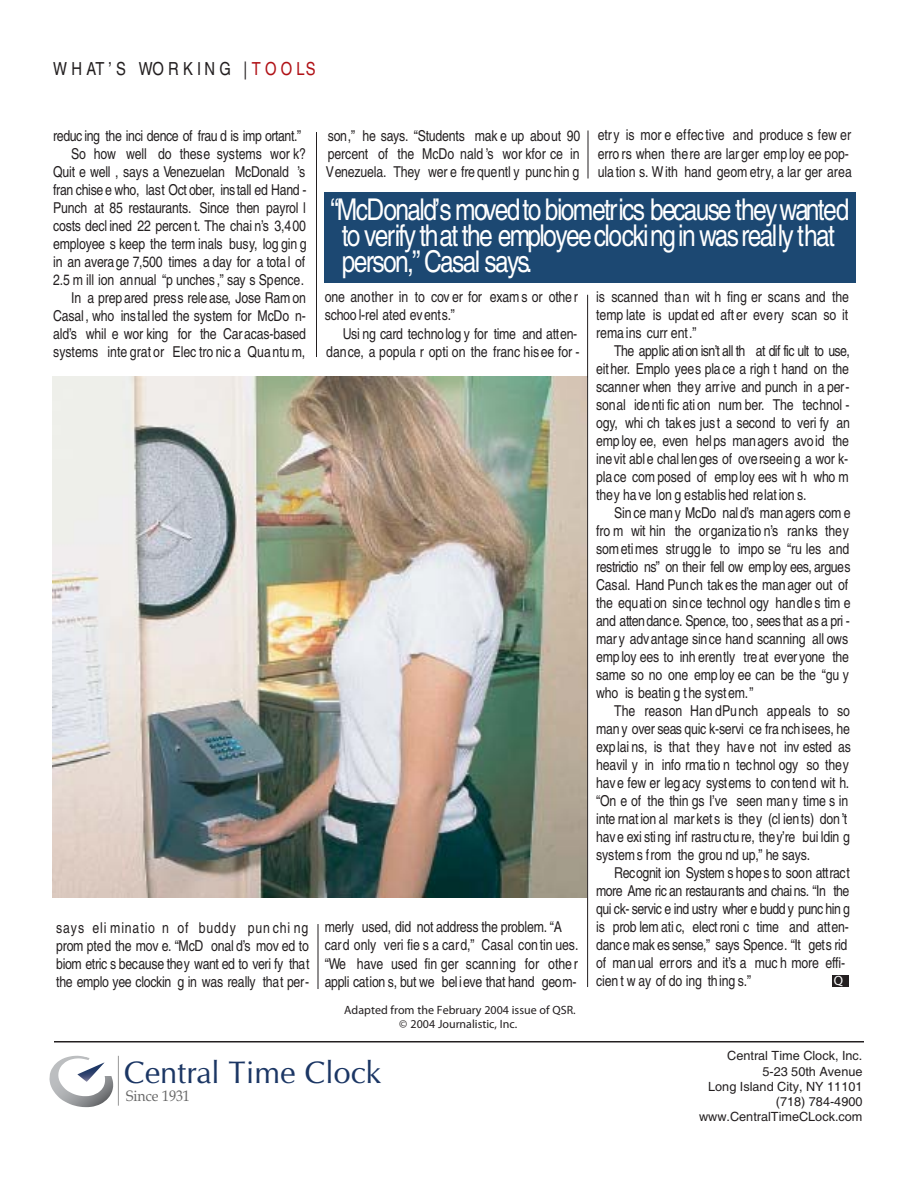
<style>
.page{position:relative;width:918px;height:1188px;background:#fff}
.page>*{position:absolute;margin:0;border:0;box-sizing:border-box;transform-origin:0 0}
.t1{font:31.2px "CG Omega";color:#1b3664}
.t2{font:condensed 30px/26.4px "Helvetica";letter-spacing:-.055em;color:#fff}
.t3{font:condensed 18px "Helvetica";letter-spacing:.24em;color:#231f20}
.t4{font:15.15px "Book Antiqua";color:#676767;scale:.92 1}
.t5{font:condensed 15px/18px "Helvetica";letter-spacing:-.015em;color:#231f20}
.t6{font:900 expanded 13.5px "Helvetica Neue";color:#fff}
.t7{font:12.6px/15.1px "Helvetica";color:#231f20;text-align:right}
.t8{font:12px/14.4px "Times";color:#231f20;text-align:center}
.s1{color:#b01116}
</style>
<div class="page">
<hr style="left:587px;top:295px;width:1px;height:692px;background:#231f20">
<hr style="left:54px;top:376px;width:534px;height:1px;background:#231f20">
<div style="left:325px;top:192px;width:531px;height:91px;background:#1c4872"></div>
<img style="left:52px;top:377px;width:535px;height:520px">
<hr style="left:318px;top:924px;width:1px;height:65px;background:#231f20">
<hr style="left:316px;top:132px;width:1px;height:225px;background:#231f20">
<hr style="left:588px;top:131px;width:1px;height:48px;background:#231f20">
<hr style="left:54px;top:1041px;width:810px;height:2px;background:#231f20">
<div style="left:833px;top:975px;width:16px;height:11px;background:#231f20"></div>
<svg style="left:50px;top:1055px;width:64px;height:52px"></svg>
<p class="t3" style="left:53px;top:62px;width:264px">WHAT’S WORKING |<span class="s1">TOOLS</span></p>
<p class="t5" style="left:53px;top:128px;width:250px">reduc ing the inci dence of frau d is imp ortant.”</p>
<p class="t5" style="left:71px;top:146px;width:236px">So how well do these systems wor k?</p>
<p class="t5" style="left:53px;top:164px;width:254px">Quit e well , says a Venezuelan McDonald ’s</p>
<p class="t5" style="left:53px;top:182px;width:255px">fran chise e who, last Oct ober, install ed Hand -</p>
<p class="t5" style="left:53px;top:200px;width:254px">Punch at 85 restaurants. Since then payrol l</p>
<p class="t5" style="left:53px;top:218px;width:254px">costs decl ined 22 percen t. The chai n’s 3,400</p>
<p class="t5" style="left:53px;top:236px;width:255px">employee s keep the term inals busy, log gin g</p>
<p class="t5" style="left:53px;top:254px;width:253px">in an average 7,500 times a day for a tota l of</p>
<p class="t5" style="left:53px;top:272px;width:253px">2.5 m ill ion annual “p unches ,” say s Spence.</p>
<p class="t5" style="left:71px;top:290px;width:236px">In a prep ared press rele ase, Jose Ram on</p>
<p class="t5" style="left:53px;top:308px;width:254px">Casal, who instal led the system for McDo n-</p>
<p class="t5" style="left:53px;top:326px;width:254px">ald’s whil e wor king for the Caracas-based</p>
<p class="t5" style="left:53px;top:344px;width:254px">systems inte grat or Elec tro nic a Qua ntu m,</p>
<p class="t5" style="left:56px;top:920px;width:255px;text-align:justify">says eli minatio n of buddy pun chi ng prom pted the mov e. “McD onal d’s mov ed to biom etric s because they want ed to veri fy that the emplo yee clockin g in was really that per-</p>
<p class="t5" style="left:326px;top:128px;width:256px;text-align:justify">son,” he says. “Students mak e up about 90 percent of the McDo nald ’s wor kfor ce in Venezuela. They wer e fre quentl y punc hin g</p>
<p class="t5" style="left:598px;top:126px;width:255px;line-height:19.5px">etry is mor e effec tive and produce s few er erro rs when there are lar ger emp loy ee pop-</p>
<p class="t5" style="left:598px;top:164px;width:256px">ula tion s. W ith hand geom etry, a lar ger area</p>
<h2 class="t2" style="left:342px;top:199px;width:509px;text-indent:-11px">“McDonald’s moved to biometrics because they wanted to verify that the employee clocking in was really that person,” Casal says.</h2>
<p class="t5" style="left:325px;top:289px;width:255px">one another in to cov er for exam s or other schoo l-rel ated events.”</p>
<p class="t5" style="left:326px;top:326px;width:255px;text-align:right">Usi ng card technolog y for time and atten&shy;dance, a popula r opti on the franc his ee for -</p>
<p class="t5" style="left:325px;top:919px;width:255px">merly used, did not address the problem. “A card only veri fie s a card,” Casal con tin ues.</p>
<p class="t5" style="left:325px;top:956px;width:255px">“We have used fin ger scanning for othe r appli cation s, but we believe that hand geom-</p>
<p class="t8" style="left:344px;top:1004px;width:233px">Adapted from the February 2004 issue of QSR. © 2004 Journalistic, Inc.</p>
<p class="t5" style="left:596px;top:289px;width:254px;text-align:justify">is scanned than wit h fing er scans and the temp late is updat ed aft er every scan so it rema ins curr ent.”</p>
<p class="t5" style="left:596px;top:343px;width:255px;text-indent:18px">The applic ation isn’t all th at dif fic ult to use, eit her. Emplo yees pla ce a righ t hand on the scanner when they arrive and punch in a per&shy;sonal ide nti fic ati on num ber. The technol - ogy, whi ch takes just a second to veri fy an employ ee, even helps managers avoid the inevit able chal lenges of overseeing a wor k&shy;place com posed of employ ees wit h who m they ha ve lon g establis hed relat ion s.</p>
<p class="t5" style="left:596px;top:505px;width:256px;text-indent:18px">Sin ce many McDo nald’s managers com e fro m wit hin the organizatio n’s ranks they someti mes strugg le to impo se “ru les and restrictio ns” on their fell ow employ ees, argues Casal. Hand Punch takes the manager out of the equati on since technol ogy handle s tim e and attendance. Spence, too, seesthat as a pri - mar y advantage since hand scanning all ows employ ees to inh erently treat everyone the same so no one employ ee can be the “gu y who is beatin g the system.”</p>
<p class="t5" style="left:596px;top:703px;width:256px;text-indent:18px">The reason Han dPunch appeals to so many over seas quic k-servi ce fra nchisees, he explai ns, is that they have not inv ested as heavil y in info rma tio n technol ogy so they have few er legacy systems to contend wit h. “On e of the thin gs I’ve seen many time s in inte rnat ion al mar kets is they (cl ients) don ’t have exi sting inf rastru cture, they’re bui ldin g system s from the grou nd up,” he says.</p>
<p class="t5" style="left:596px;top:865px;width:255px;text-indent:18px">Recognit ion System s hopes to soon attract more Ame ric an restaurants and chai ns. “In the qui ck- servic e ind ustry wher e budd y punc hin g is prob lem ati c, elect roni c time and atten&shy;dance mak es sense,” says Spence. “It gets rid of manual errors and it’s a muc h more effi&shy;cien t w ay of do ing thing s.”</p>
<p class="t6" style="left:834px;top:975px;width:11px">Q</p>
<h1 class="t1" style="left:124px;top:1054px;width:259px">Central Time Clock</h1>
<p class="t4" style="left:126px;top:1087px;width:71px">Since 1931</p>
<p class="t7" style="left:699px;top:1050px;width:165px">Central Time Clock, Inc.<br>5-23 50th Avenue<br>Long Island City, NY 11101 (718) 784-4900 www.CentralTimeCLock.com</p>
</div>
